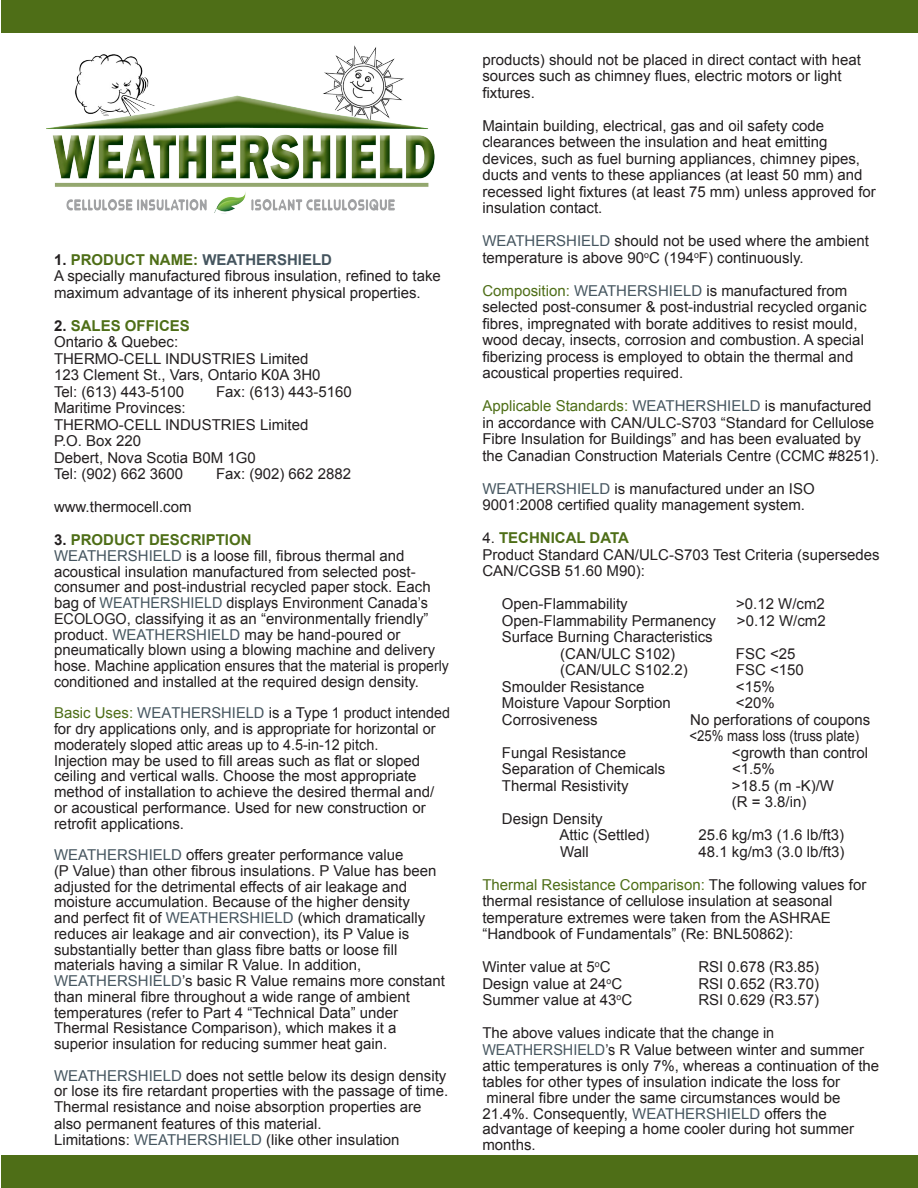
<style>
.page{position:relative;width:918px;height:1188px;background:#fff}
.page>*{position:absolute;margin:0;border:0;box-sizing:border-box;transform-origin:0 0}
.t1{font:15px/16.5px "Arial";color:#231f20}
.t2{font:15px/15.8px "Arial";color:#231f20;scale:.96 1}
.t3{font:700 15px "Arial";color:#4e6e17}
.t4{font:700 15px "Arial";color:#45555f}
.t5{font:15px "Arial";color:#231f20;scale:.88 1}
.s1{color:#231f20}
.s2{color:#4e6e17}
.s3{color:#45555f}
.s4{font-weight:400;color:#231f20}
</style>
<div class="page">
<img style="left:46px;top:45px;width:389px;height:169px">
<div style="left:2px;top:1155px;width:916px;height:33px;background:#4e6e17"></div>
<div style="left:2px;top:0;width:916px;height:33px;background:#4e6e17"></div>
<p class="t4" style="left:54px;top:249px;width:280px"><span class="s1">1.</span> <span class="s2">PRODUCT NAME:</span> WEATHERSHIELD</p>
<p class="t1" style="left:54px;top:268px;width:388px">A specially manufactured fibrous insulation, refined to take maximum advantage of its inherent physical properties.</p>
<p class="t3" style="left:54px;top:315px;width:137px"><span class="s1">2.</span> SALES OFFICES</p>
<p class="t1" style="left:54px;top:334px;width:126px">Ontario &amp; Quebec:</p>
<p class="t1" style="left:54px;top:350px;width:256px">THERMO-CELL INDUSTRIES Limited</p>
<p class="t1" style="left:54px;top:367px;width:268px">123 Clement St., Vars, Ontario K0A 3H0</p>
<p class="t1" style="left:54px;top:383px;width:132px">Tel: (613) 443-5100</p>
<p class="t1" style="left:216px;top:383px;width:137px">Fax: (613) 443-5160</p>
<p class="t1" style="left:54px;top:400px;width:133px">Maritime Provinces:</p>
<p class="t1" style="left:54px;top:416px;width:256px">THERMO-CELL INDUSTRIES Limited</p>
<p class="t1" style="left:54px;top:433px;width:89px">P.O. Box 220</p>
<p class="t1" style="left:54px;top:449px;width:203px">Debert, Nova Scotia B0M 1G0</p>
<p class="t1" style="left:54px;top:466px;width:131px">Tel: (902) 662 3600</p>
<p class="t1" style="left:216px;top:466px;width:137px">Fax: (902) 662 2882</p>
<p class="t1" style="left:54px;top:499px;width:139px">www.thermocell.com</p>
<p class="t3" style="left:54px;top:530px;width:199px"><span class="s1">3.</span> PRODUCT DESCRIPTION</p>
<p class="t1" style="left:54px;top:548px;width:363px;line-height:15.8px"><span class="s3">WEATHERSHIELD</span> is a loose fill, fibrous thermal and acoustical insulation manufactured from selected post-</p>
<p class="t1" style="left:54px;top:579px;width:378px;line-height:15.8px">consumer and post-industrial recycled paper stock. Each bag of <span class="s3">WEATHERSHIELD</span> displays Environment Canada’s ECOLOGO, classifying it as an “environmentally friendly” product. <span class="s3">WEATHERSHIELD</span> may be hand-poured or</p>
<p class="t1" style="left:54px;top:642px;width:396px;line-height:15.8px">pneumatically blown using a blowing machine and delivery hose. Machine application ensures that the material is properly conditioned and installed at the required design density.</p>
<p class="t1" style="left:54px;top:705px;width:397px;line-height:15.8px"><span class="s2">Basic Uses:</span> <span class="s3">WEATHERSHIELD</span> is a Type 1 product intended for dry applications only, and is appropriate for horizontal or moderately sloped attic areas up to 4.5-in-12 pitch.</p>
<p class="t2" style="left:54px;top:753px;width:398px">Injection may be used to fill areas such as flat or sloped ceiling and vertical walls. Choose the most appropriate method of installation to achieve the desired thermal and/ or acoustical performance. Used for new construction or retrofit applications.</p>
<p class="t1" style="left:54px;top:847px;width:351px"><span class="s3">WEATHERSHIELD</span> offers greater performance value</p>
<p class="t1" style="left:54px;top:863px;width:384px;line-height:15.8px">(P Value) than other fibrous insulations. P Value has been adjusted for the detrimental effects of air leakage and</p>
<p class="t1" style="left:54px;top:894px;width:373px;line-height:15.8px">moisture accumulation. Because of the higher density and perfect fit of <span class="s3">WEATHERSHIELD</span> (which dramatically reduces air leakage and air convection), its P Value is</p>
<p class="t1" style="left:54px;top:941px;width:345px">substantially better than glass fibre batts or loose fill</p>
<p class="t1" style="left:54px;top:957px;width:309px">materials having a similar R Value. In addition,</p>
<p class="t1" style="left:54px;top:973px;width:392px;line-height:15.8px"><span class="s3">WEATHERSHIELD</span>’s basic R Value remains more constant than mineral fibre throughout a wide range of ambient</p>
<p class="t1" style="left:54px;top:1004px;width:346px">temperatures (refer to Part 4 “Technical Data” under</p>
<p class="t1" style="left:54px;top:1020px;width:344px">Thermal Resistance Comparison), which makes it a</p>
<p class="t1" style="left:54px;top:1036px;width:335px">superior insulation for reducing summer heat gain.</p>
<p class="t1" style="left:54px;top:1068px;width:396px;line-height:16px"><span class="s3">WEATHERSHIELD</span> does not settle below its design density or lose its fire retardant properties with the passage of time.<br>Thermal resistance and noise absorption properties are also permanent features of this material.</p>
<p class="t1" style="left:54px;top:1132px;width:347px">Limitations: <span class="s3">WEATHERSHIELD</span> (like other insulation</p>
<p class="t1" style="left:482px;top:52px;width:380px">products) should not be placed in direct contact with heat sources such as chimney flues, electric motors or light fixtures.</p>
<p class="t1" style="left:482px;top:118px;width:343px">Maintain building, electrical, gas and oil safety code</p>
<p class="t1" style="left:482px;top:134px;width:347px">clearances between the insulation and heat emitting</p>
<p class="t1" style="left:482px;top:151px;width:395px">devices, such as fuel burning appliances, chimney pipes, ducts and vents to these appliances (at least 50 mm) and recessed light fixtures (at least 75 mm) unless approved for insulation contact.</p>
<p class="t1" style="left:482px;top:233px;width:388px"><span class="s3">WEATHERSHIELD</span> should not be used where the ambient</p>
<p class="t1" style="left:482px;top:250px;width:323px">temperature is above 90<sup>o</sup>C (194<sup>o</sup>F) continuously.</p>
<p class="t1" style="left:482px;top:283px;width:386px"><span class="s2">Composition:</span> <span class="s3">WEATHERSHIELD</span> is manufactured from selected post-consumer &amp; post-industrial recycled organic fibres, impregnated with borate additives to resist mould, wood decay, insects, corrosion and combustion. A special</p>
<p class="t1" style="left:482px;top:349px;width:372px">fiberizing process is employed to obtain the thermal and</p>
<p class="t1" style="left:482px;top:365px;width:202px">acoustical properties required.</p>
<p class="t1" style="left:482px;top:398px;width:393px"><span class="s2">Applicable Standards:</span> <span class="s3">WEATHERSHIELD</span> is manufactured in accordance with CAN/ULC-S703 “Standard for Cellulose</p>
<p class="t1" style="left:482px;top:431px;width:398px">Fibre Insulation for Buildings” and has been evaluated by the Canadian Construction Materials Centre (CCMC #8251).</p>
<p class="t1" style="left:482px;top:481px;width:334px"><span class="s3">WEATHERSHIELD</span> is manufactured under an ISO<br>9001:2008 certified quality management system.</p>
<p class="t3" style="left:482px;top:528px;width:148px"><span class="s4">4.</span> TECHNICAL DATA</p>
<p class="t1" style="left:482px;top:547px;width:399px">Product Standard CAN/ULC-S703 Test Criteria (supersedes<br>CAN/CGSB 51.60 M90):</p>
<p class="t1" style="left:502px;top:596px;width:127px">Open-Flammability</p>
<p class="t1" style="left:736px;top:596px;width:90px">&gt;0.12 W/cm2</p>
<p class="t1" style="left:502px;top:613px;width:216px">Open-Flammability Permanency</p>
<p class="t1" style="left:737px;top:613px;width:90px">&gt;0.12 W/cm2</p>
<p class="t1" style="left:502px;top:629px;width:212px">Surface Burning Characteristics</p>
<p class="t1" style="left:560px;top:646px;width:117px">(CAN/ULC S102)</p>
<p class="t1" style="left:736px;top:646px;width:61px">FSC &lt;25</p>
<p class="t1" style="left:560px;top:662px;width:129px">(CAN/ULC S102.2)</p>
<p class="t1" style="left:736px;top:662px;width:69px">FSC &lt;150</p>
<p class="t1" style="left:502px;top:679px;width:144px">Smoulder Resistance</p>
<p class="t1" style="left:736px;top:679px;width:40px">&lt;15%</p>
<p class="t1" style="left:502px;top:695px;width:170px">Moisture Vapour Sorption</p>
<p class="t1" style="left:736px;top:695px;width:40px">&lt;20%</p>
<p class="t1" style="left:502px;top:712px;width:97px">Corrosiveness</p>
<p class="t1" style="left:690px;top:712px;width:182px">No perforations of coupons</p>
<p class="t5" style="left:689px;top:726px;width:194px">&lt;25% mass loss (truss plate)</p>
<p class="t1" style="left:502px;top:745px;width:126px">Fungal Resistance</p>
<p class="t1" style="left:732px;top:745px;width:138px">&lt;growth than control</p>
<p class="t1" style="left:502px;top:761px;width:165px">Separation of Chemicals</p>
<p class="t1" style="left:732px;top:761px;width:44px">&lt;1.5%</p>
<p class="t1" style="left:502px;top:778px;width:128px">Thermal Resistivity</p>
<p class="t1" style="left:732px;top:778px;width:104px">&gt;18.5 (m -K)/W</p>
<p class="t1" style="left:732px;top:794px;width:76px">(R = 3.8/in)</p>
<p class="t1" style="left:502px;top:811px;width:102px">Design Density</p>
<p class="t1" style="left:559px;top:827px;width:92px">Attic (Settled)</p>
<p class="t1" style="left:698px;top:827px;width:147px">25.6 kg/m3 (1.6 lb/ft3)</p>
<p class="t1" style="left:560px;top:844px;width:30px">Wall</p>
<p class="t1" style="left:699px;top:844px;width:147px">48.1 kg/m3 (3.0 lb/ft3)</p>
<p class="t1" style="left:482px;top:877px;width:386px"><span class="s2">Thermal Resistance Comparison:</span> The following values for thermal resistance of cellulose insulation at seasonal</p>
<p class="t1" style="left:482px;top:910px;width:350px">temperature extremes were taken from the ASHRAE</p>
<p class="t1" style="left:482px;top:926px;width:312px">“Handbook of Fundamentals” (Re: BNL50862):</p>
<p class="t1" style="left:482px;top:959px;width:130px">Winter value at 5<sup>o</sup>C</p>
<p class="t1" style="left:698px;top:959px;width:122px">RSI 0.678 (R3.85)</p>
<p class="t1" style="left:482px;top:976px;width:141px">Design value at 24<sup>o</sup>C</p>
<p class="t1" style="left:698px;top:976px;width:122px">RSI 0.652 (R3.70)</p>
<p class="t1" style="left:482px;top:992px;width:151px">Summer value at 43<sup>o</sup>C</p>
<p class="t1" style="left:698px;top:992px;width:122px">RSI 0.629 (R3.57)</p>
<p class="t1" style="left:482px;top:1025px;width:293px">The above values indicate that the change in</p>
<p class="t2" style="left:482px;top:1042px;width:415px;line-height:16.2px"><span class="s3">WEATHERSHIELD</span>’s R Value between winter and summer attic temperatures is only 7%, whereas a continuation of the tables for other types of insulation indicate the loss for</p>
<p class="t1" style="left:482px;top:1090px;width:360px;line-height:15.8px">mineral fibre under the same circumstances would be<br>21.4%. Consequently, <span class="s3">WEATHERSHIELD</span> offers the</p>
<p class="t1" style="left:482px;top:1121px;width:373px;line-height:15.8px">advantage of keeping a home cooler during hot summer months.</p>
</div>
